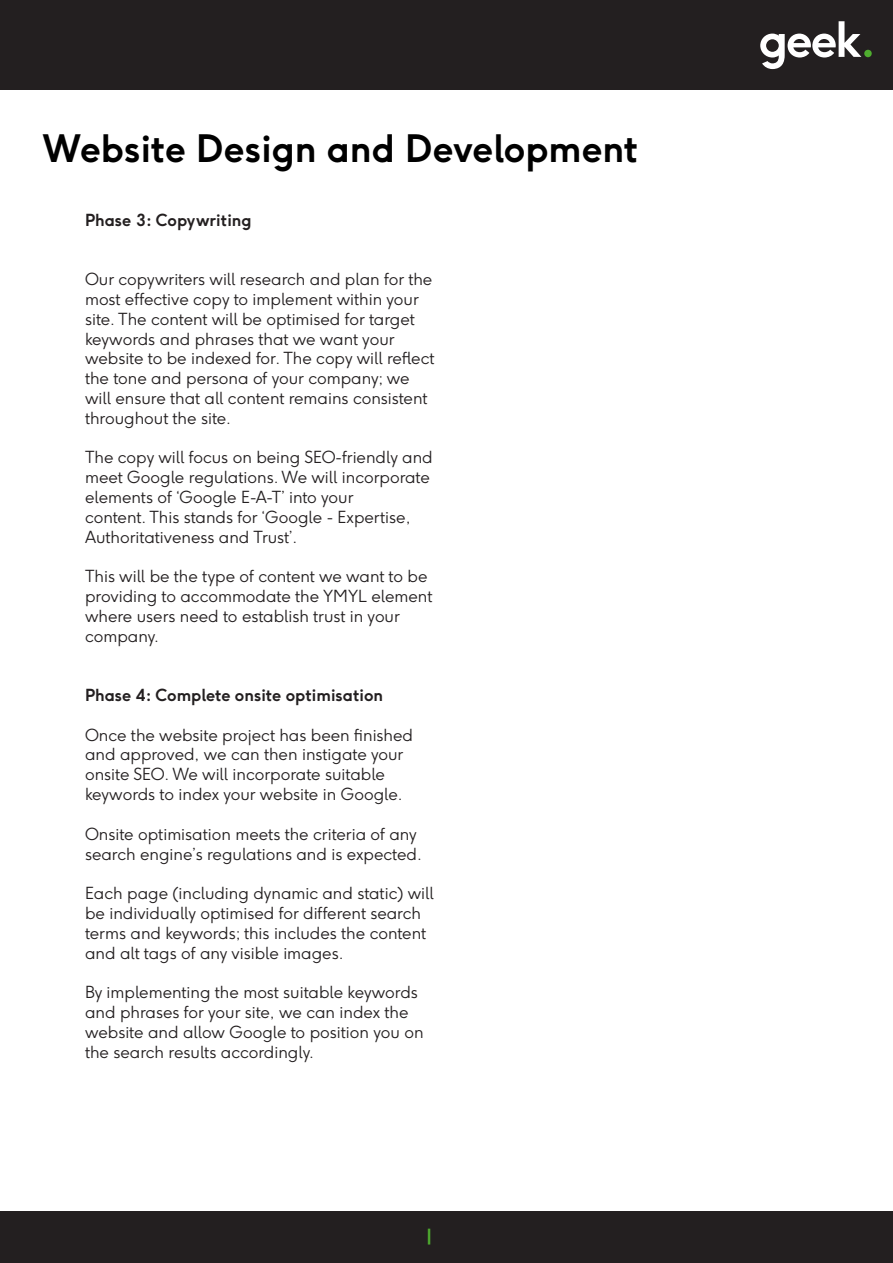
<style>
.page{position:relative;width:893px;height:1263px;background:#fff}
.page>*{position:absolute;margin:0;border:0;box-sizing:border-box;transform-origin:0 0}
.t1{font:700 37.5px "F37 Ginger";color:#000}
.t2{font:700 18px "F37 Ginger";color:#4fad2f}
.t3{font:300 16.5px/19.8px "F37 Ginger";color:#231f20}
.t4{font:700 16.5px "F37 Ginger";color:#231f20}
</style>
<div class="page">
<div style="left:0;top:1212px;width:893px;height:51px;background:#231f20"></div>
<div style="left:0;top:0;width:893px;height:89px;background:#231f20"></div>
<svg style="left:760px;top:21px;width:101px;height:48px"></svg>
<div style="left:864px;top:50px;width:8px;height:7px;background:#4fad2f;border-radius:50%"></div>
<p class="t1" style="left:43px;top:124px;width:598px">Website Design and Development</p>
<p class="t4" style="left:85px;top:209px;width:168px">Phase 3: Copywriting</p>
<p class="t3" style="left:85px;top:269px;width:351px">Our copywriters will research and plan for the most effective copy to implement within your site. The content will be optimised for target keywords and phrases that we want your website to be indexed for. The copy will reflect the tone and persona of your company; we will ensure that all content remains consistent throughout the site.</p>
<p class="t3" style="left:85px;top:448px;width:349px">The copy will focus on being SEO-friendly and meet Google regulations. We will incorporate elements of ‘Google E-A-T’ into your<br>content. This stands for ‘Google - Expertise, Authoritativeness and Trust’.</p>
<p class="t3" style="left:85px;top:566px;width:349px">This will be the type of content we want to be providing to accommodate the YMYL element where users need to establish trust in your company.</p>
<p class="t4" style="left:85px;top:684px;width:300px">Phase 4: Complete onsite optimisation</p>
<p class="t3" style="left:85px;top:725px;width:330px">Once the website project has been finished and approved, we can then instigate your onsite SEO. We will incorporate suitable keywords to index your website in Google.</p>
<p class="t3" style="left:85px;top:824px;width:338px">Onsite optimisation meets the criteria of any search engine’s regulations and is expected.</p>
<p class="t3" style="left:85px;top:883px;width:350px">Each page (including dynamic and static) will be individually optimised for different search terms and keywords; this includes the content and alt tags of any visible images.</p>
<p class="t3" style="left:85px;top:982px;width:340px">By implementing the most suitable keywords and phrases for your site, we can index the website and allow Google to position you on the search results accordingly.</p>
<p class="t2" style="left:427px;top:1223px;width:6px">|</p>
</div>
